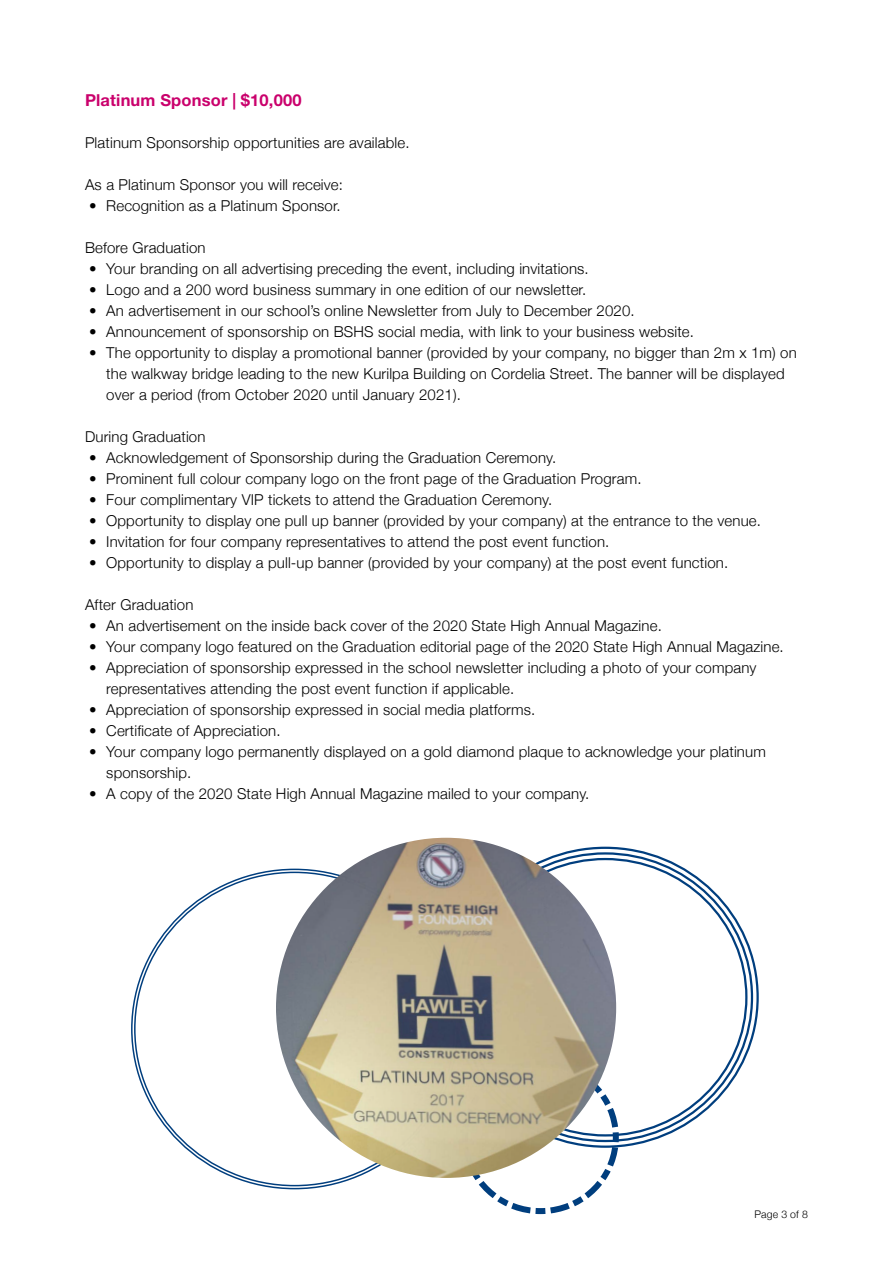
<style>
.page{position:relative;width:893px;height:1263px;background:#fff}
.page>*{position:absolute;margin:0;border:0;box-sizing:border-box;transform-origin:0 0}
.t1{font:700 16.5px "Helvetica Neue LT Std";letter-spacing:.01em;color:#ca006c}
.t2{font:300 15px/21px "Helvetica Neue";letter-spacing:.01em;color:#000}
.t3{font:300 10.5px "Helvetica Neue";letter-spacing:.01em;color:#000}
</style>
<div class="page">
<svg style="left:459px;top:1058px;width:163px;height:157px"></svg>
<img style="left:276px;top:838px;width:340px;height:340px;border-radius:170px">
<p class="t1" style="left:85px;top:90px;width:218px">Platinum Sponsor | $10,000</p>
<p class="t2" style="left:85px;top:132px;width:326px">Platinum Sponsorship opportunities are available.</p>
<p class="t2" style="left:85px;top:174px;width:260px">As a Platinum Sponsor you will receive:</p>
<p class="t2" style="left:89px;top:195px;width:253px">• Recognition as a Platinum Sponsor.</p>
<p class="t2" style="left:85px;top:237px;width:122px">Before Graduation</p>
<p class="t2" style="left:89px;top:258px;width:501px">• Your branding on all advertising preceding the event, including invitations.</p>
<p class="t2" style="left:89px;top:279px;width:498px">• Logo and a 200 word business summary in one edition of our newsletter.</p>
<p class="t2" style="left:89px;top:300px;width:547px">• An advertisement in our school’s online Newsletter from July to December 2020.</p>
<p class="t2" style="left:89px;top:321px;width:606px">• Announcement of sponsorship on BSHS social media, with link to your business website.</p>
<p class="t2" style="left:106px;top:342px;width:692px;text-indent:-17px">• The opportunity to display a promotional banner (provided by your company, no bigger than 2m x 1m) on the walkway bridge leading to the new Kurilpa Building on Cordelia Street. The banner will be displayed over a period (from October 2020 until January 2021).</p>
<p class="t2" style="left:85px;top:426px;width:122px">During Graduation</p>
<p class="t2" style="left:89px;top:447px;width:468px">• Acknowledgement of Sponsorship during the Graduation Ceremony.</p>
<p class="t2" style="left:89px;top:468px;width:554px">• Prominent full colour company logo on the front page of the Graduation Program.</p>
<p class="t2" style="left:89px;top:489px;width:464px">• Four complimentary VIP tickets to attend the Graduation Ceremony.</p>
<p class="t2" style="left:89px;top:510px;width:673px">• Opportunity to display one pull up banner (provided by your company) at the entrance to the venue.</p>
<p class="t2" style="left:89px;top:531px;width:522px">• Invitation for four company representatives to attend the post event function.</p>
<p class="t2" style="left:89px;top:552px;width:640px">• Opportunity to display a pull-up banner (provided by your company) at the post event function.</p>
<p class="t2" style="left:85px;top:594px;width:110px">After Graduation</p>
<p class="t2" style="left:89px;top:615px;width:574px">• An advertisement on the inside back cover of the 2020 State High Annual Magazine.</p>
<p class="t2" style="left:89px;top:636px;width:696px">• Your company logo featured on the Graduation editorial page of the 2020 State High Annual Magazine.</p>
<p class="t2" style="left:106px;top:657px;width:652px;text-indent:-17px">• Appreciation of sponsorship expressed in the school newsletter including a photo of your company representatives attending the post event function if applicable.</p>
<p class="t2" style="left:89px;top:699px;width:447px">• Appreciation of sponsorship expressed in social media platforms.</p>
<p class="t2" style="left:89px;top:720px;width:193px">• Certificate of Appreciation.</p>
<p class="t2" style="left:106px;top:741px;width:661px;text-indent:-17px">• Your company logo permanently displayed on a gold diamond plaque to acknowledge your platinum sponsorship.</p>
<p class="t2" style="left:89px;top:783px;width:501px">• A copy of the 2020 State High Annual Magazine mailed to your company.</p>
<p class="t3" style="left:754px;top:1208px;width:55px">Page 3 of 8</p>
</div>
